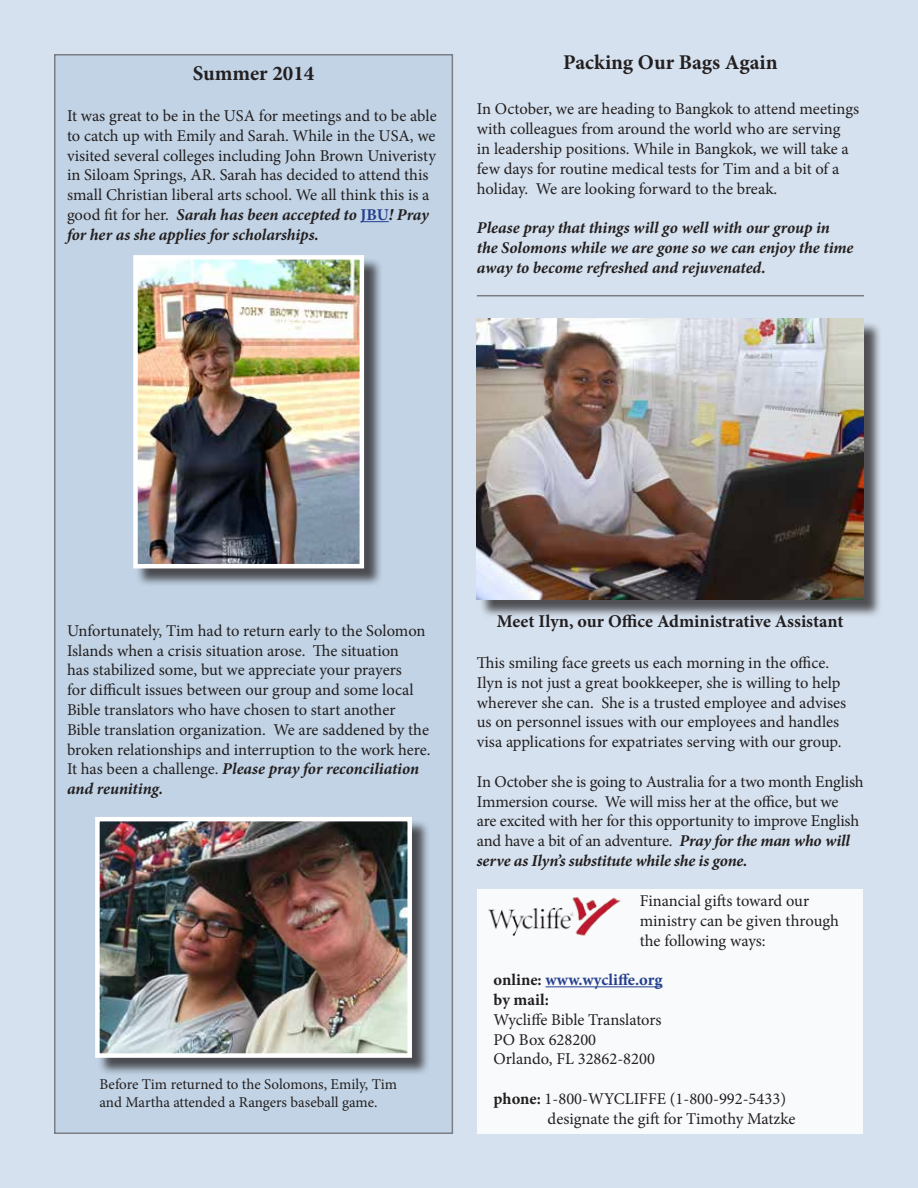
<style>
.page{position:relative;width:918px;height:1188px;background:#d5e1ee}
.page>*{position:absolute;margin:0;border:0;box-sizing:border-box;transform-origin:0 0}
.t1{font:700 21px "Minion Pro";color:#231f20}
.t2{font:700 18px "Minion Pro";color:#231f20}
.t3{font:16.5px/19.8px "Minion Pro";letter-spacing:-.005em;color:#231f20}
.t4{font:italic 700 16.5px/19.8px "Minion Pro";letter-spacing:-.005em;color:#231f20}
.t5{font:700 16.5px/19.8px "Minion Pro";color:#253f8e}
.t6{font:15px/18px "Minion Pro";letter-spacing:-.005em;color:#231f20}
.s1{font-weight:700;font-style:italic}
.s2{font-weight:700;color:#253f8e}
.s3{color:#231f20}
.s4{font-weight:700}
</style>
<div class="page">
<div style="left:55px;top:55px;width:397px;height:1078px;background:#c1d3e5"></div>
<svg style="left:360px;top:221px;width:29px;height:1px"></svg>
<div style="left:136px;top:257px;width:247px;height:330px;background:#231f20;opacity:.75"></div>
<img style="left:138px;top:260px;width:221px;height:303px">
<div style="left:133px;top:255px;width:231px;height:313px;border:4px solid #fff"></div>
<div style="left:97px;top:819px;width:334px;height:257px;background:#231f20;opacity:.75"></div>
<img style="left:100px;top:822px;width:307px;height:231px">
<div style="left:95px;top:817px;width:317px;height:241px;border:4px solid #fff"></div>
<div style="left:479px;top:321px;width:403px;height:298px;background:#231f20;opacity:.75"></div>
<img style="left:477px;top:319px;width:387px;height:281px">
<hr style="left:477px;top:295px;width:387px;height:1px;background:#231f20">
<div style="left:478px;top:889px;width:385px;height:244px;background:#f8fafc"></div>
<img style="left:488px;top:897px;width:133px;height:39px">
<hr style="left:546px;top:986px;width:117px;height:1px;background:#253f8e">
<p class="t1" style="left:193px;top:58px;width:123px">Summer 2014</p>
<p class="t3" style="left:67px;top:106px;width:371px">It was great to be in the USA for meetings and to be able to catch up with Emily and Sarah. While in the USA, we visited several colleges including John Brown Univeristy in Siloam Springs, AR. Sarah has decided to attend this small Christian liberal arts school. We all think this is a good fit for her. <span class="s1">Sarah has been accepted to</span> <span class="s2">JBU</span><span class="s1">! Pray for her as she applies for scholarships.</span></p>
<p class="t1" style="left:563px;top:48px;width:216px">Packing Our Bags Again</p>
<p class="t3" style="left:477px;top:99px;width:384px">In October, we are heading to Bangkok to attend meetings with colleagues from around the world who are serving<br>in leadership positions. While in Bangkok, we will take a few days for routine medical tests for Tim and a bit of a holiday. We are looking forward to the break.</p>
<p class="t4" style="left:477px;top:218px;width:378px">Please pray that things will go well with our group in the Solomons while we are gone so we can enjoy the time away to become refreshed and rejuvenated.</p>
<p class="t3" style="left:67px;top:621px;width:365px">Unfortunately, Tim had to return early to the Solomon Islands when a crisis situation arose. The situation<br>has stabilized some, but we appreciate your prayers<br>for difficult issues between our group and some local Bible translators who have chosen to start another Bible translation organization. We are saddened by the broken relationships and interruption to the work here.<br>It has been a challenge. <span class="s1">Please pray for reconciliation and reuniting.</span></p>
<p class="t6" style="left:100px;top:1076px;width:299px">Before Tim returned to the Solomons, Emily, Tim and Martha attended a Rangers baseball game.</p>
<p class="t2" style="left:497px;top:608px;width:348px">Meet Ilyn, our Office Administrative Assistant</p>
<p class="t3" style="left:477px;top:653px;width:371px">This smiling face greets us each morning in the office.<br>Ilyn is not just a great bookkeeper, she is willing to help wherever she can. She is a trusted employee and advises us on personnel issues with our employees and handles visa applications for expatriates serving with our group.</p>
<p class="t3" style="left:477px;top:772px;width:388px">In October she is going to Australia for a two month English Immersion course. We will miss her at the office, but we<br>are excited with her for this opportunity to improve English and have a bit of an adventure. <span class="s1">Pray for the man who will serve as Ilyn’s substitute while she is gone.</span></p>
<p class="t3" style="left:640px;top:891px;width:201px">Financial gifts toward our ministry can be given through the following ways:</p>
<p class="t5" style="left:494px;top:970px;width:170px"><span class="s3">online:</span> www.wycliffe.org <span class="s3">by mail:</span></p>
<p class="t3" style="left:494px;top:1010px;width:170px">Wycliffe Bible Translators<br>PO Box 628200<br>Orlando, FL 32862-8200</p>
<p class="t3" style="left:548px;top:1089px;width:249px;text-indent:-54px"><span class="s4">phone:</span> 1-800-WYCLIFFE (1-800-992-5433) designate the gift for Timothy Matzke</p>
</div>
